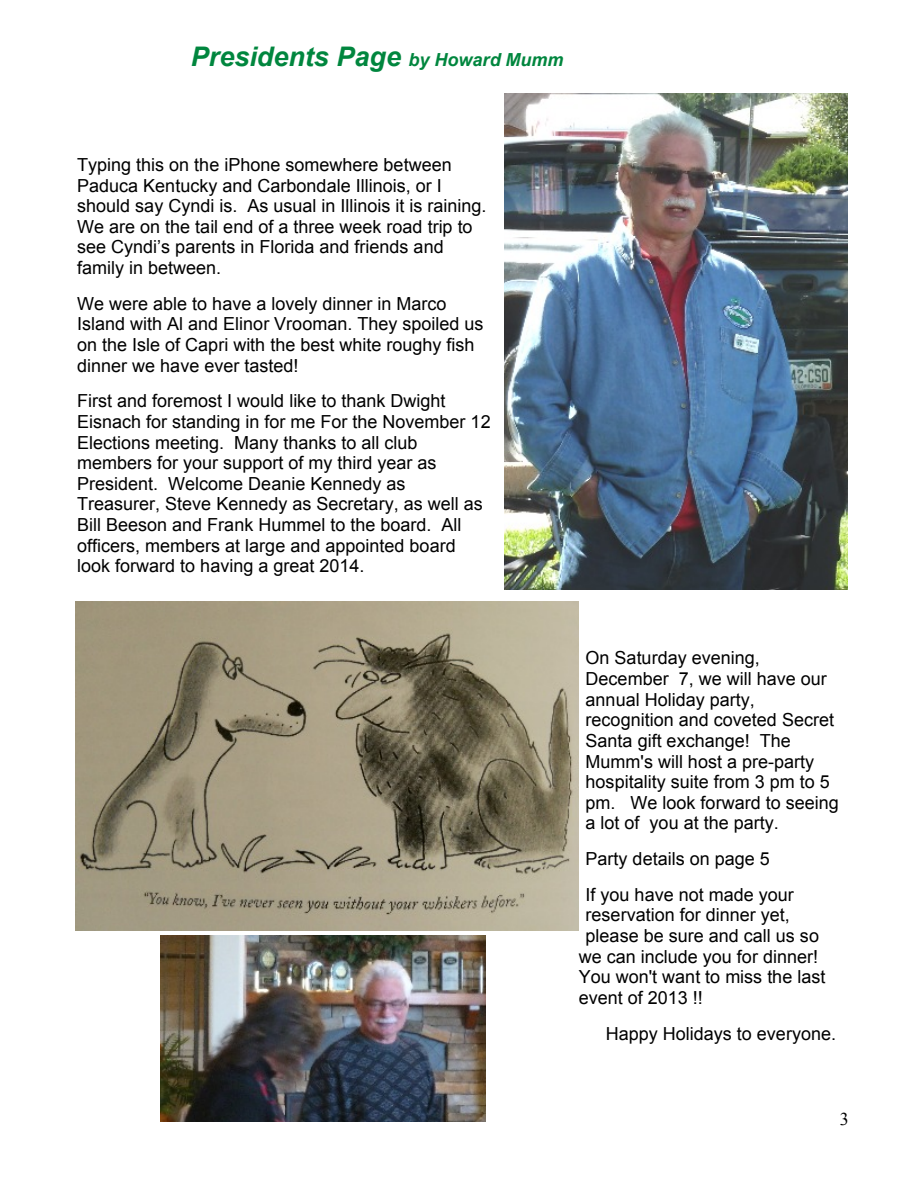
<style>
.page{position:relative;width:918px;height:1188px;background:#fff}
.page>*{position:absolute;margin:0;border:0;box-sizing:border-box;transform-origin:0 0}
.t1{font:italic 700 27px "Arial";color:#00863e}
.t2{font:18px/20.7px "Arial";color:#000}
.t3{font:18px "Times New Roman";color:#000}
.s1{font-size:18px}
</style>
<div class="page">
<img style="left:504px;top:94px;width:343px;height:495px">
<img style="left:75px;top:601px;width:504px;height:330px">
<img style="left:160px;top:935px;width:325px;height:187px">
<h1 class="t1" style="left:191px;top:47px;width:374px">Presidents Page <span class="s1">by Howard Mumm</span></h1>
<p class="t2" style="left:77px;top:156px;width:411px">Typing this on the iPhone somewhere between Paduca Kentucky and Carbondale Illinois, or I should say Cyndi is. As usual in Illinois it is raining.<br>We are on the tail end of a three week road trip to see Cyndi’s parents in Florida and friends and family in between.</p>
<p class="t2" style="left:77px;top:295px;width:408px">We were able to have a lovely dinner in Marco Island with Al and Elinor Vrooman. They spoiled us on the Isle of Capri with the best white roughy fish dinner we have ever tasted!</p>
<p class="t2" style="left:77px;top:392px;width:415px">First and foremost I would like to thank Dwight Eisnach for standing in for me For the November 12<br>Elections meeting. Many thanks to all club members for your support of my third year as President. Welcome Deanie Kennedy as Treasurer, Steve Kennedy as Secretary, as well as Bill Beeson and Frank Hummel to the board. All officers, members at large and appointed board look forward to having a great 2014.</p>
<p class="t2" style="left:586px;top:649px;width:255px">On Saturday evening,<br>December 7, we will have our annual Holiday party, recognition and coveted Secret<br>Santa gift exchange! The<br>Mumm's will host a pre-party hospitality suite from 3 pm to 5 pm. We look forward to seeing a lot of you at the party.</p>
<p class="t2" style="left:586px;top:843px;width:210px;line-height:35.7px">Party details on page 5<br>If you have not made your</p>
<p class="t2" style="left:586px;top:906px;width:206px">reservation for dinner yet,</p>
<p class="t2" style="left:586px;top:927px;width:235px">please be sure and call us so</p>
<p class="t2" style="left:579px;top:948px;width:241px">we can include you for dinner!</p>
<p class="t2" style="left:579px;top:968px;width:248px">You won't want to miss the last</p>
<p class="t2" style="left:579px;top:989px;width:126px">event of 2013 !!</p>
<p class="t2" style="left:606px;top:1025px;width:232px">Happy Holidays to everyone.</p>
<p class="t3" style="left:840px;top:1113px;width:10px">3</p>
</div>
